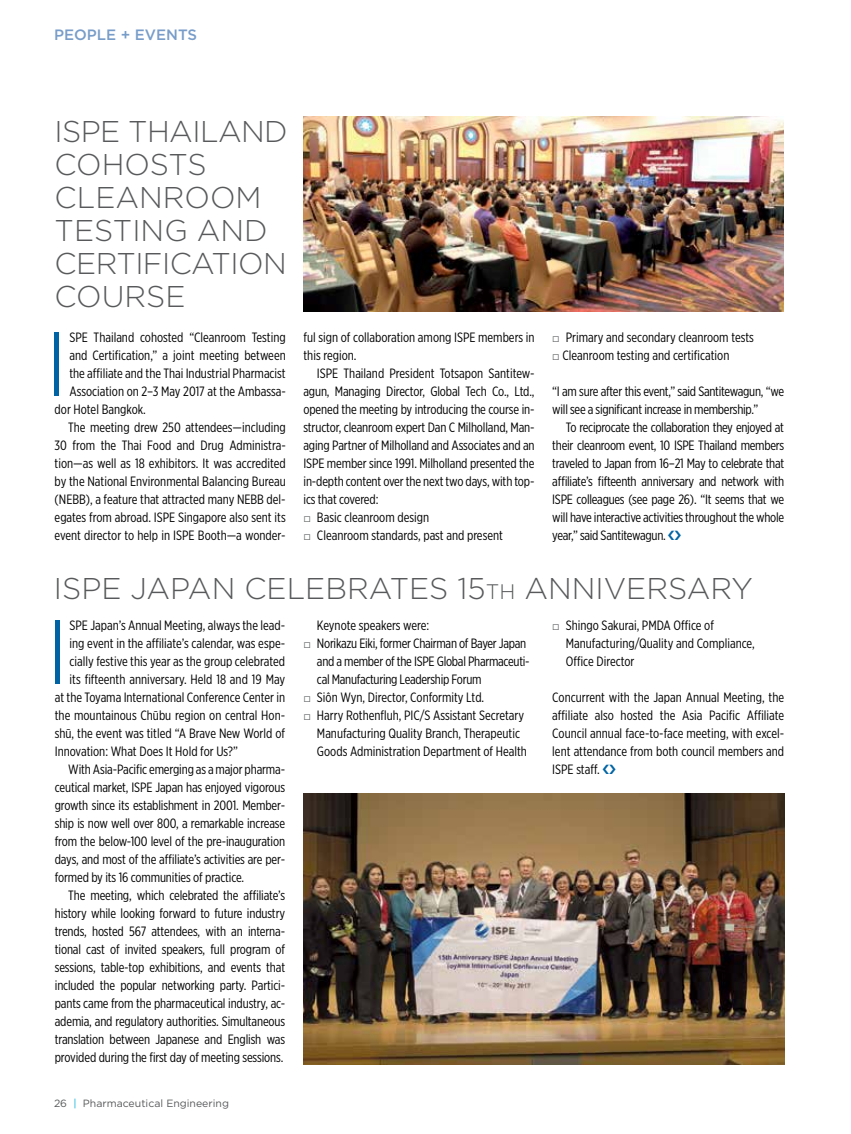
<style>
.page{position:relative;width:851px;height:1134px;background:#fff}
.page>*{position:absolute;margin:0;border:0;box-sizing:border-box;transform-origin:0 0}
.t1{font:300 90.6px "Gotham";color:#0064a4}
.t2{font:300 30px/33px "Gotham";color:#58595b}
.t3{font:500 15px "Gotham";color:#789dc9}
.t4{font:13.5px/18px "Gotham X Narrow";letter-spacing:-.01em;color:#000}
.t5{font:10.5px "Gotham";color:#58595b}
.s1{font-size:21px}
.s2{color:#00b0da}
</style>
<div class="page">
<img style="left:303px;top:794px;width:481px;height:270px">
<img style="left:303px;top:116px;width:480px;height:196px">
<p class="t3" style="left:54px;top:26px;width:145px">PEOPLE + EVENTS</p>
<h2 class="t2" style="left:55px;top:114px;width:234px">ISPE THAILAND<br>COHOSTS<br>CLEANROOM<br>TESTING AND<br>CERTIFICATION<br>COURSE</h2>
<h1 class="t1" style="left:45px;top:315px;width:26px">I</h1>
<p class="t4" style="left:69px;top:328px;width:218px">SPE Thailand cohosted “Cleanroom Testing</p>
<p class="t4" style="left:69px;top:346px;width:218px">and Certification,” a joint meeting between</p>
<p class="t4" style="left:69px;top:364px;width:218px">the affiliate and the Thai Industrial Pharmacist</p>
<p class="t4" style="left:69px;top:382px;width:218px">Association on 2–3 May 2017 at the Ambassa-</p>
<p class="t4" style="left:55px;top:400px;width:93px">dor Hotel Bangkok.</p>
<p class="t4" style="left:68px;top:418px;width:219px">The meeting drew 250 attendees—including</p>
<p class="t4" style="left:55px;top:436px;width:233px">30 from the Thai Food and Drug Administra-</p>
<p class="t4" style="left:55px;top:454px;width:233px">tion—as well as 18 exhibitors. It was accredited</p>
<p class="t4" style="left:55px;top:472px;width:232px">by the National Environmental Balancing Bureau</p>
<p class="t4" style="left:55px;top:490px;width:232px">(NEBB), a feature that attracted many NEBB del-</p>
<p class="t4" style="left:55px;top:508px;width:233px">egates from abroad. ISPE Singapore also sent its</p>
<p class="t4" style="left:55px;top:526px;width:232px">event director to help in ISPE Booth—a wonder-</p>
<p class="t4" style="left:303px;top:328px;width:233px">ful sign of collaboration among ISPE members in this region.</p>
<p class="t4" style="left:317px;top:364px;width:219px">ISPE Thailand President Totsapon Santitew-</p>
<p class="t4" style="left:303px;top:382px;width:232px">agun, Managing Director, Global Tech Co., Ltd.,</p>
<p class="t4" style="left:303px;top:400px;width:232px">opened the meeting by introducing the course in-</p>
<p class="t4" style="left:303px;top:418px;width:233px">structor, cleanroom expert Dan C Milholland, Man-</p>
<p class="t4" style="left:303px;top:436px;width:232px">aging Partner of Milholland and Associates and an</p>
<p class="t4" style="left:303px;top:454px;width:232px">ISPE member since 1991. Milholland presented the</p>
<p class="t4" style="left:303px;top:472px;width:232px">in-depth content over the next two days, with top-</p>
<p class="t4" style="left:303px;top:490px;width:76px">ics that covered:</p>
<p class="t4" style="left:317px;top:508px;width:114px">Basic cleanroom design</p>
<p class="t4" style="left:317px;top:526px;width:187px">Cleanroom standards, past and present</p>
<p class="t4" style="left:562px;top:328px;width:193px">Primary and secondary cleanroom tests<br>Cleanroom testing and certification</p>
<p class="t4" style="left:552px;top:382px;width:233px">“I am sure after this event,” said Santitewagun, “we will see a significant increase in membership.”</p>
<p class="t4" style="left:552px;top:418px;width:233px;text-align:justify;text-indent:14px">To reciprocate the collaboration they enjoyed at their cleanroom event, 10 ISPE Thailand members traveled to Japan from 16–21 May to celebrate that affiliate’s fifteenth anniversary and network with ISPE colleagues (see page 26). “It seems that we will have interactive activities throughout the whole year,” said Santitewagun.</p>
<h2 class="t2" style="left:54px;top:571px;width:700px">ISPE JAPAN CELEBRATES 15<span class="s1">th</span> ANNIVERSARY</h2>
<h1 class="t1" style="left:45px;top:603px;width:26px">I</h1>
<p class="t4" style="left:70px;top:616px;width:217px">SPE Japan’s Annual Meeting, always the lead-</p>
<p class="t4" style="left:317px;top:616px;width:214px">Keynote speakers were:<br>Norikazu Eiki, former Chairman of Bayer Japan and a member of the ISPE Global Pharmaceuti&shy;cal Manufacturing Leadership Forum<br>Siôn Wyn, Director, Conformity Ltd.<br>Harry Rothenfluh, PIC/S Assistant Secretary Manufacturing Quality Branch, Therapeutic Goods Administration Department of Health</p>
<p class="t4" style="left:566px;top:616px;width:190px">Shingo Sakurai, PMDA Office of<br>Manufacturing/Quality and Compliance,<br>Office Director</p>
<p class="t4" style="left:70px;top:634px;width:217px">ing event in the affiliate’s calendar, was espe-</p>
<p class="t4" style="left:70px;top:652px;width:217px">cially festive this year as the group celebrated</p>
<p class="t4" style="left:70px;top:670px;width:217px">its fifteenth anniversary. Held 18 and 19 May</p>
<p class="t4" style="left:55px;top:688px;width:232px">at the Toyama International Conference Center in</p>
<p class="t4" style="left:55px;top:706px;width:232px">the mountainous Chūbu region on central Hon-</p>
<p class="t4" style="left:55px;top:724px;width:232px">shū, the event was titled “A Brave New World of</p>
<p class="t4" style="left:55px;top:742px;width:185px">Innovation: What Does It Hold for Us?”</p>
<p class="t4" style="left:68px;top:760px;width:218px">With Asia-Pacific emerging as a major pharma-</p>
<p class="t4" style="left:55px;top:778px;width:232px">ceutical market, ISPE Japan has enjoyed vigorous</p>
<p class="t4" style="left:55px;top:796px;width:232px">growth since its establishment in 2001. Member-</p>
<p class="t4" style="left:55px;top:814px;width:232px">ship is now well over 800, a remarkable increase</p>
<p class="t4" style="left:55px;top:832px;width:232px">from the below-100 level of the pre-inauguration</p>
<p class="t4" style="left:55px;top:850px;width:232px">days, and most of the affiliate’s activities are per-</p>
<p class="t4" style="left:55px;top:868px;width:191px">formed by its 16 communities of practice.</p>
<p class="t4" style="left:68px;top:886px;width:218px">The meeting, which celebrated the affiliate’s</p>
<p class="t4" style="left:55px;top:904px;width:232px">history while looking forward to future industry</p>
<p class="t4" style="left:55px;top:922px;width:232px">trends, hosted 567 attendees, with an interna-</p>
<p class="t4" style="left:55px;top:940px;width:232px">tional cast of invited speakers, full program of</p>
<p class="t4" style="left:55px;top:958px;width:232px">sessions, table-top exhibitions, and events that</p>
<p class="t4" style="left:55px;top:976px;width:232px">included the popular networking party. Partici-</p>
<p class="t4" style="left:55px;top:994px;width:232px">pants came from the pharmaceutical industry, ac-</p>
<p class="t4" style="left:55px;top:1012px;width:232px">ademia, and regulatory authorities. Simultaneous</p>
<p class="t4" style="left:55px;top:1030px;width:232px">translation between Japanese and English was</p>
<p class="t4" style="left:55px;top:1048px;width:230px">provided during the first day of meeting sessions.</p>
<p class="t4" style="left:552px;top:688px;width:233px;text-align:justify">Concurrent with the Japan Annual Meeting, the affiliate also hosted the Asia Pacific Affiliate Council annual face-to-face meeting, with excel&shy;lent attendance from both council members and ISPE staff.</p>
<p class="t5" style="left:54px;top:1097px;width:176px">26 <span class="s2">|</span> Pharmaceutical Engineering</p>
</div>
